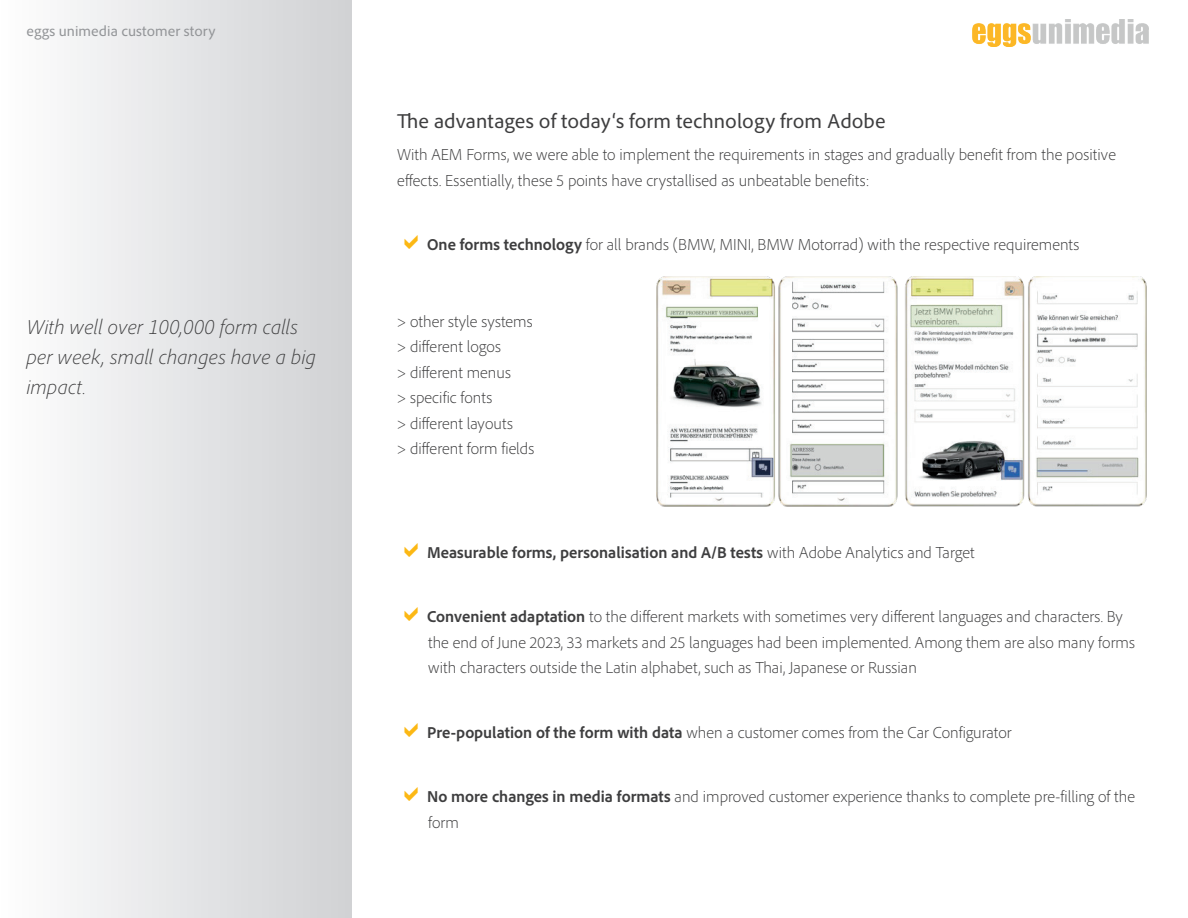
<style>
.page{position:relative;width:1188px;height:918px;background:#fff}
.page>*{position:absolute;margin:0;border:0;box-sizing:border-box;transform-origin:0 0}
.t1{font:italic 300 21px/30px "Adobe Clean";color:#3e3e3f}
.t2{font:21px "Adobe Clean";color:#3e3e3f}
.t3{font:300 16.5px/25.5px "Adobe Clean";letter-spacing:.005em;color:#3e3e3f}
.t4{font:700 16.5px "Adobe Clean";color:#3e3e3f}
.t5{font:15px "Adobe Clean";color:#939598}
.s1{font-weight:700}
.s2{font-weight:300}
</style>
<div class="page">
<div style="left:0;top:0;width:352px;height:918px;background:linear-gradient(to right,#fefefe,#d0d1d4)"></div>
<img style="left:972px;top:19px;width:177px;height:27px">
<img style="left:656px;top:276px;width:490px;height:230px">
<p class="t5" style="left:27px;top:22px;width:191px">eggs unimedia customer story</p>
<p class="t1" style="left:26px;top:312px;width:291px">With well over 100,000 form calls per week, small changes have a big impact.</p>
<p class="t2" style="left:397px;top:108px;width:490px">The advantages of today‘s form technology from Adobe</p>
<p class="t3" style="left:397px;top:142px;width:720px">With AEM Forms, we were able to implement the requirements in stages and gradually benefit from the positive effects. Essentially, these 5 points have crystallised as unbeatable benefits:</p>
<p class="t3" style="left:427px;top:232px;width:654px"><span class="s1">One forms technology</span> for all brands (BMW, MINI, BMW Motorrad) with the respective requirements</p>
<p class="t3" style="left:397px;top:308px;width:139px">&gt; other style systems &gt; different logos<br>&gt; different menus<br>&gt; specific fonts<br>&gt; different layouts<br>&gt; different form fields</p>
<p class="t4" style="left:427px;top:542px;width:549px">Measurable forms, personalisation and A/B tests <span class="s2">with Adobe Analytics and Target</span></p>
<p class="t3" style="left:427px;top:604px;width:709px"><span class="s1">Convenient adaptation</span> to the different markets with sometimes very different languages and characters. By the end of June 2023, 33 markets and 25 languages had been implemented. Among them are also many forms with characters outside the Latin alphabet, such as Thai, Japanese or Russian</p>
<p class="t3" style="left:427px;top:719px;width:586px"><span class="s1">Pre-population of the form with data</span> when a customer comes from the Car Configurator</p>
<p class="t3" style="left:427px;top:784px;width:709px"><span class="s1">No more changes in media formats</span> and improved customer experience thanks to complete pre-filling of the form</p>
</div>
